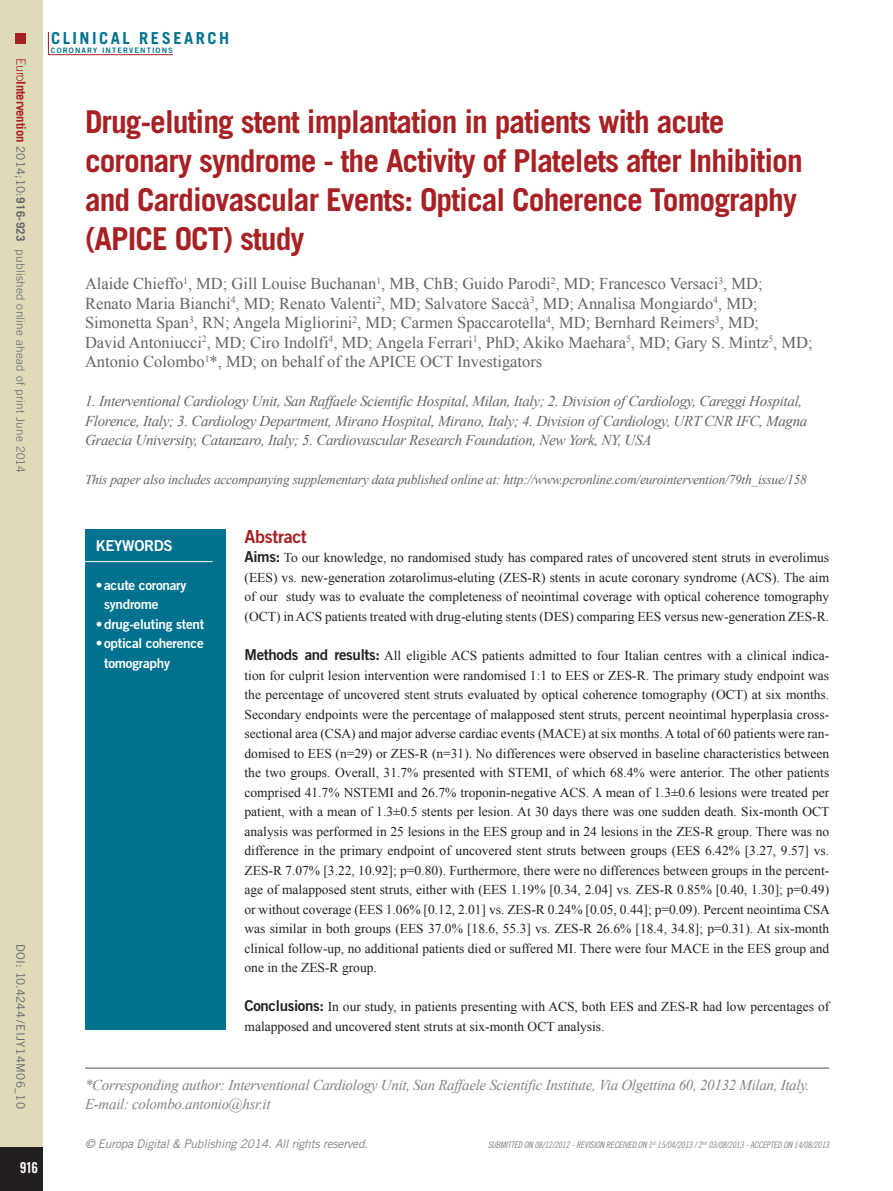
<style>
.page{position:relative;width:893px;height:1191px;background:#fff}
.page>*{position:absolute;margin:0;border:0;box-sizing:border-box;transform-origin:0 0}
.t1{font:700 31.5px/39px "Trade Gothic LT Std";letter-spacing:-.03em;color:#a72023}
.t2{font:18px "Trade Gothic LT Std Bd 2";letter-spacing:-.02em;color:#a72023}
.t3{font:16.5px/19.5px "Times New Roman";color:#636366}
.t4{font:700 16.5px "Trade Gothic LT Std";letter-spacing:.15em;color:#00718e}
.t5{font:italic 15px/19.5px "Times New Roman";letter-spacing:-.02em;color:#636366}
.t6{font:italic 15px/19.5px "Times New Roman";letter-spacing:-.02em;color:#808285}
.t7{font:15px "Trade Gothic LT Std Bd 2";letter-spacing:-.02em;color:#fff}
.t8{font:15px "Trade Gothic LT Std Bd Cn 20";color:#fff}
.t9{font:13.5px/19.5px "Times New Roman";color:#231f20;text-align:justify}
.t10{font:italic 13.5px "Times New Roman";letter-spacing:-.02em;color:#636366}
.t11{font:13.5px/19.5px "Trade Gothic LT Std Bd 2";letter-spacing:-.02em;color:#fff}
.t12{font:italic 12px "Trade Gothic LT Std";letter-spacing:-.02em;color:#808285}
.t13{font:300 11.7px "Trade Gothic LT Std";letter-spacing:.03em;color:#636366}
.t14{font:11.7px "Trade Gothic LT Std";letter-spacing:.03em;color:#636366}
.t15{font:9px "Trade Gothic LT Std Cn 18 Obl";letter-spacing:-.02em;color:#808285}
.t16{font:7.5px "Trade Gothic LT Std Bd 2";letter-spacing:.15em;color:#00718e}
.s1{font-size:12.75px;color:#a72023}
.s2{font-weight:700;font-size:12.75px;color:#a72023}
.s3{font-weight:400}
.s4{font-weight:700}
.s5{font-family:"Trade Gothic LT Std Bd 2";font-size:15px}
</style>
<div class="page">
<div style="left:0;top:0;width:43px;height:1191px;background:#dedaba"></div>
<div style="left:0;top:1147px;width:43px;height:44px;background:#231f20"></div>
<div style="left:16px;top:34px;width:10px;height:10px;background:#a72023"></div>
<svg style="left:48px;top:32px;width:1px;height:22px"></svg>
<hr style="left:48px;top:54px;width:125px;height:1px;background:#a72023">
<hr style="left:85px;top:1067px;width:744px;height:1px;background:#57585a">
<div style="left:85px;top:529px;width:140px;height:501px;background:#00718e"></div>
<hr style="left:83px;top:561px;width:130px;height:1px;background:#fff">
<p class="t13" style="left:28px;top:58px;width:415px;rotate:90deg"><span class="s1">Euro</span><span class="s2">Intervention</span> <span class="s3">2014;10:</span><span class="s4">916-923</span> published online ahead of print June 2014</p>
<p class="t4" style="left:51px;top:28px;width:180px">CLINICAL RESEARCH</p>
<p class="t16" style="left:51px;top:45px;width:123px">CORONARY INTERVENTIONS</p>
<h1 class="t1" style="left:85px;top:102px;width:719px">Drug-eluting stent implantation in patients with acute coronary syndrome - the Activity of Platelets after Inhibition and Cardiovascular Events: Optical Coherence Tomography (APICE OCT) study</h1>
<p class="t3" style="left:85px;top:274px;width:729px">Alaide Chieffo<sup>1</sup>, MD; Gill Louise Buchanan<sup>1</sup>, MB, ChB; Guido Parodi<sup>2</sup>, MD; Francesco Versaci<sup>3</sup>, MD; Renato Maria Bianchi<sup>4</sup>, MD; Renato Valenti<sup>2</sup>, MD; Salvatore Saccà<sup>3</sup>, MD; Annalisa Mongiardo<sup>4</sup>, MD; Simonetta Span<sup>3</sup>, RN; Angela Migliorini<sup>2</sup>, MD; Carmen Spaccarotella<sup>4</sup>, MD; Bernhard Reimers<sup>3</sup>, MD;<br>David Antoniucci<sup>2</sup>, MD; Ciro Indolfi<sup>4</sup>, MD; Angela Ferrari<sup>1</sup>, PhD; Akiko Maehara<sup>5</sup>, MD; Gary S. Mintz<sup>5</sup>, MD; Antonio Colombo<sup>1</sup>*, MD; on behalf of the APICE OCT Investigators</p>
<p class="t5" style="left:85px;top:391px;width:724px">1. Interventional Cardiology Unit, San Raffaele Scientific Hospital, Milan, Italy; 2. Division of Cardiology, Careggi Hospital,<br>Florence, Italy; 3. Cardiology Department, Mirano Hospital, Mirano, Italy; 4. Division of Cardiology, URT CNR IFC, Magna<br>Graecia University, Catanzaro, Italy; 5. Cardiovascular Research Foundation, New York, NY, USA</p>
<p class="t10" style="left:85px;top:470px;width:723px">This paper also includes accompanying supplementary data published online at: http://www.pcronline.com/eurointervention/79th_issue/158</p>
<p class="t14" style="left:28px;top:944px;width:166px;rotate:90deg">DOI: 10.4244/EIJY14M06_10</p>
<p class="t8" style="left:20px;top:1158px;width:20px">916</p>
<p class="t7" style="left:96px;top:536px;width:79px">KEYWORDS</p>
<p class="t11" style="left:104px;top:575px;width:84px;text-indent:-9px">• acute coronary syndrome</p>
<p class="t11" style="left:96px;top:614px;width:110px">•drug-eluting stent</p>
<p class="t11" style="left:104px;top:633px;width:101px;text-indent:-9px">• optical coherence tomography</p>
<h2 class="t2" style="left:244px;top:525px;width:64px">Abstract</h2>
<p class="t9" style="left:244px;top:548px;width:586px"><span class="s5">Aims:</span> To our knowledge, no randomised study has compared rates of uncovered stent struts in everolimus (EES) vs. new-generation zotarolimus-eluting (ZES-R) stents in acute coronary syndrome (ACS). The aim of our study was to evaluate the completeness of neointimal coverage with optical coherence tomography (OCT) in ACS patients treated with drug-eluting stents (DES) comparing EES versus new-generation ZES-R.</p>
<p class="t9" style="left:244px;top:645px;width:587px"><span class="s5">Methods and results:</span> All eligible ACS patients admitted to four Italian centres with a clinical indica&shy;tion for culprit lesion intervention were randomised 1:1 to EES or ZES-R. The primary study endpoint was the percentage of uncovered stent struts evaluated by optical coherence tomography (OCT) at six months.<br>Secondary endpoints were the percentage of malapposed stent struts, percent neointimal hyperplasia cross&shy;sectional area (CSA) and major adverse cardiac events (MACE) at six months. A total of 60 patients were ran&shy;domised to EES (n=29) or ZES-R (n=31). No differences were observed in baseline characteristics between the two groups. Overall, 31.7% presented with STEMI, of which 68.4% were anterior. The other patients comprised 41.7% NSTEMI and 26.7% troponin-negative ACS. A mean of 1.3±0.6 lesions were treated per patient, with a mean of 1.3±0.5 stents per lesion. At 30 days there was one sudden death. Six-month OCT analysis was performed in 25 lesions in the EES group and in 24 lesions in the ZES-R group. There was no difference in the primary endpoint of uncovered stent struts between groups (EES 6.42% [3.27, 9.57] vs.<br>ZES-R 7.07% [3.22, 10.92]; p=0.80). Furthermore, there were no differences between groups in the percent&shy;age of malapposed stent struts, either with (EES 1.19% [0.34, 2.04] vs. ZES-R 0.85% [0.40, 1.30]; p=0.49) or without coverage (EES 1.06% [0.12, 2.01] vs. ZES-R 0.24% [0.05, 0.44]; p=0.09). Percent neointima CSA was similar in both groups (EES 37.0% [18.6, 55.3] vs. ZES-R 26.6% [18.4, 34.8]; p=0.31). At six-month clinical follow-up, no additional patients died or suffered MI. There were four MACE in the EES group and one in the ZES-R group.</p>
<p class="t9" style="left:244px;top:996px;width:586px"><span class="s5">Conclusions:</span> In our study, in patients presenting with ACS, both EES and ZES-R had low percentages of malapposed and uncovered stent struts at six-month OCT analysis.</p>
<p class="t6" style="left:85px;top:1074px;width:726px">*Corresponding author: Interventional Cardiology Unit, San Raffaele Scientific Institute, Via Olgettina 60, 20132 Milan, Italy.<br>E-mail: colombo.antonio@hsr.it</p>
<p class="t12" style="left:85px;top:1137px;width:285px">© Europa Digital &amp; Publishing 2014. All rights reserved.</p>
<p class="t15" style="left:488px;top:1139px;width:343px">SUBMITTED ON 08/12/2012 - REVISION RECEIVED ON 1<sup>st</sup> 15/04/2013 / 2<sup>nd</sup> 03/08/2013 - ACCEPTED ON 14/08/2013</p>
</div>
